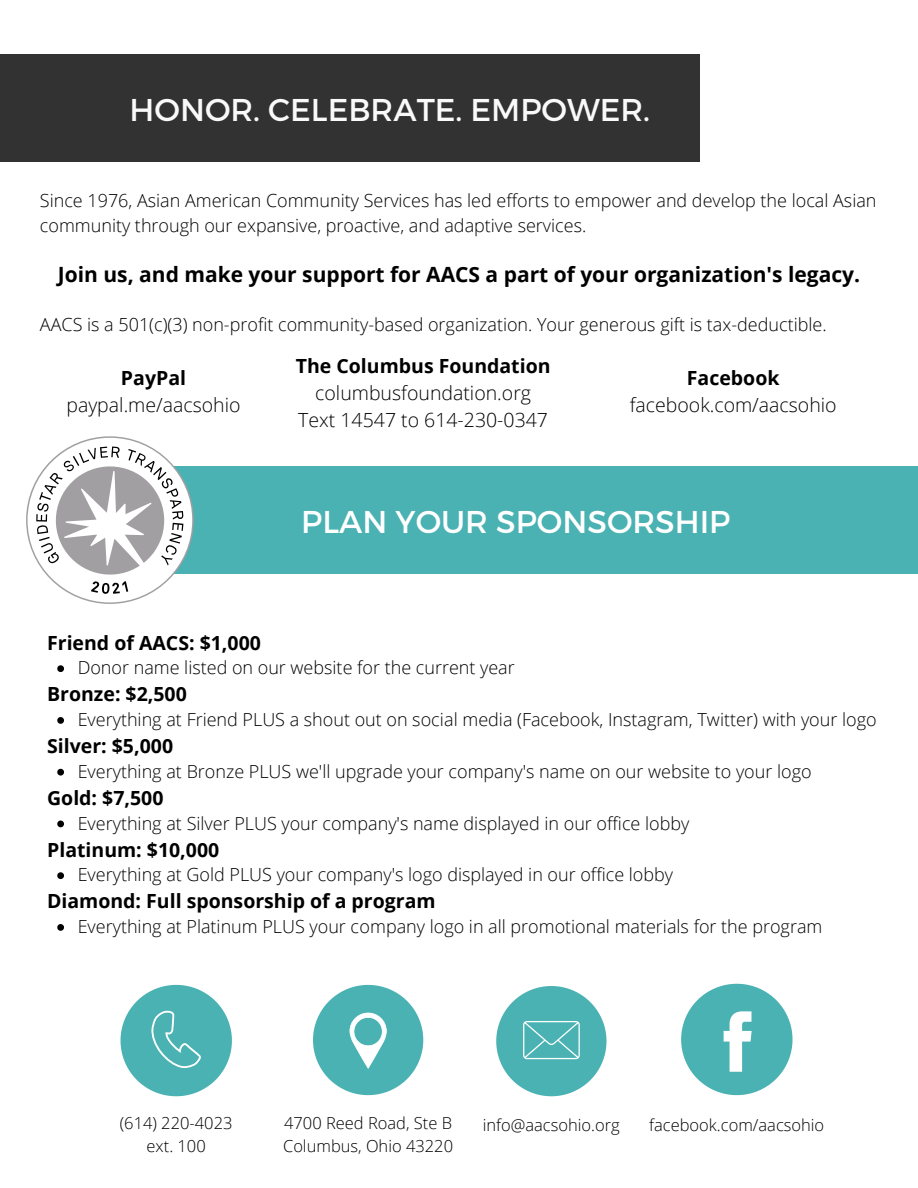
<style>
.page{position:relative;width:918px;height:1188px;background:#fff}
.page>*{position:absolute;margin:0;border:0;box-sizing:border-box;transform-origin:0 0}
.t1{font:31.5px "Montserrat";color:#f9f9f9}
.t2{font:31.5px "Montserrat";color:#fff}
.t3{font:700 21px "Open Sans";color:#000}
.t4{font:700 19.5px "Open Sans";color:#000}
.t5{font:300 19.5px "Open Sans";color:#000}
.t6{font:300 18px/24.8px "Open Sans";color:#000}
.t7{font:300 16.5px "Open Sans";color:#000}
</style>
<div class="page">
<svg style="left:496px;top:986px;width:111px;height:110px"></svg>
<svg style="left:313px;top:985px;width:110px;height:110px"></svg>
<svg style="left:121px;top:985px;width:111px;height:111px"></svg>
<svg style="left:681px;top:984px;width:112px;height:111px"></svg>
<div style="left:121px;top:467px;width:797px;height:107px;background:#4ab2b2"></div>
<div style="left:0;top:54px;width:699px;height:107px;background:#323232"></div>
<svg style="left:57px;top:665px;width:7px;height:7px"></svg>
<svg style="left:57px;top:717px;width:7px;height:7px"></svg>
<svg style="left:57px;top:769px;width:7px;height:7px"></svg>
<svg style="left:57px;top:821px;width:7px;height:6px"></svg>
<svg style="left:57px;top:872px;width:7px;height:7px"></svg>
<svg style="left:57px;top:924px;width:7px;height:7px"></svg>
<svg style="left:26px;top:436px;width:168px;height:168px"></svg>
<p class="t1" style="left:130px;top:89px;width:522px">HONOR. CELEBRATE. EMPOWER.</p>
<p class="t6" style="left:40px;top:188px;width:838px">Since 1976, Asian American Community Services has led efforts to empower and develop the local Asian community through our expansive, proactive, and adaptive services.</p>
<p class="t3" style="left:58px;top:260px;width:804px">Join us, and make your support for AACS a part of your organization's legacy.</p>
<p class="t6" style="left:40px;top:311px;width:788px">AACS is a 501(c)(3) non-profit community-based organization. Your generous gift is tax-deductible.</p>
<p class="t4" style="left:121px;top:365px;width:67px">PayPal</p>
<p class="t5" style="left:66px;top:392px;width:176px">paypal.me/aacsohio</p>
<p class="t4" style="left:296px;top:352px;width:256px">The Columbus Foundation</p>
<p class="t5" style="left:315px;top:379px;width:217px">columbusfoundation.org</p>
<p class="t5" style="left:298px;top:406px;width:251px">Text 14547 to 614-230-0347</p>
<p class="t4" style="left:687px;top:365px;width:94px">Facebook</p>
<p class="t5" style="left:630px;top:392px;width:208px">facebook.com/aacsohio</p>
<p class="t2" style="left:301px;top:501px;width:431px">PLAN YOUR SPONSORSHIP</p>
<p class="t4" style="left:47px;top:629px;width:215px">Friend of AACS: $1,000</p>
<p class="t4" style="left:47px;top:680px;width:141px">Bronze: $2,500</p>
<p class="t4" style="left:47px;top:732px;width:127px">Silver: $5,000</p>
<p class="t4" style="left:47px;top:784px;width:118px">Gold: $7,500</p>
<p class="t4" style="left:47px;top:836px;width:174px">Platinum: $10,000</p>
<p class="t4" style="left:47px;top:887px;width:390px">Diamond: Full sponsorship of a program</p>
<p class="t6" style="left:78px;top:655px;width:439px">Donor name listed on our website for the current year</p>
<p class="t6" style="left:78px;top:707px;width:800px">Everything at Friend PLUS a shout out on social media (Facebook, Instagram, Twitter) with your logo</p>
<p class="t6" style="left:78px;top:758px;width:735px">Everything at Bronze PLUS we'll upgrade your company's name on our website to your logo</p>
<p class="t6" style="left:78px;top:810px;width:613px">Everything at Silver PLUS your company's name displayed in our office lobby</p>
<p class="t6" style="left:78px;top:862px;width:597px">Everything at Gold PLUS your company's logo displayed in our office lobby</p>
<p class="t6" style="left:78px;top:914px;width:746px">Everything at Platinum PLUS your company logo in all promotional materials for the program</p>
<p class="t7" style="left:120px;top:1111px;width:114px">(614) 220-4023</p>
<p class="t7" style="left:147px;top:1134px;width:61px">ext. 100</p>
<p class="t7" style="left:284px;top:1111px;width:169px">4700 Reed Road, Ste B</p>
<p class="t7" style="left:483px;top:1113px;width:139px">info@aacsohio.org</p>
<p class="t7" style="left:283px;top:1134px;width:172px">Columbus, Ohio 43220</p>
<p class="t7" style="left:649px;top:1113px;width:177px">facebook.com/aacsohio</p>
</div>
